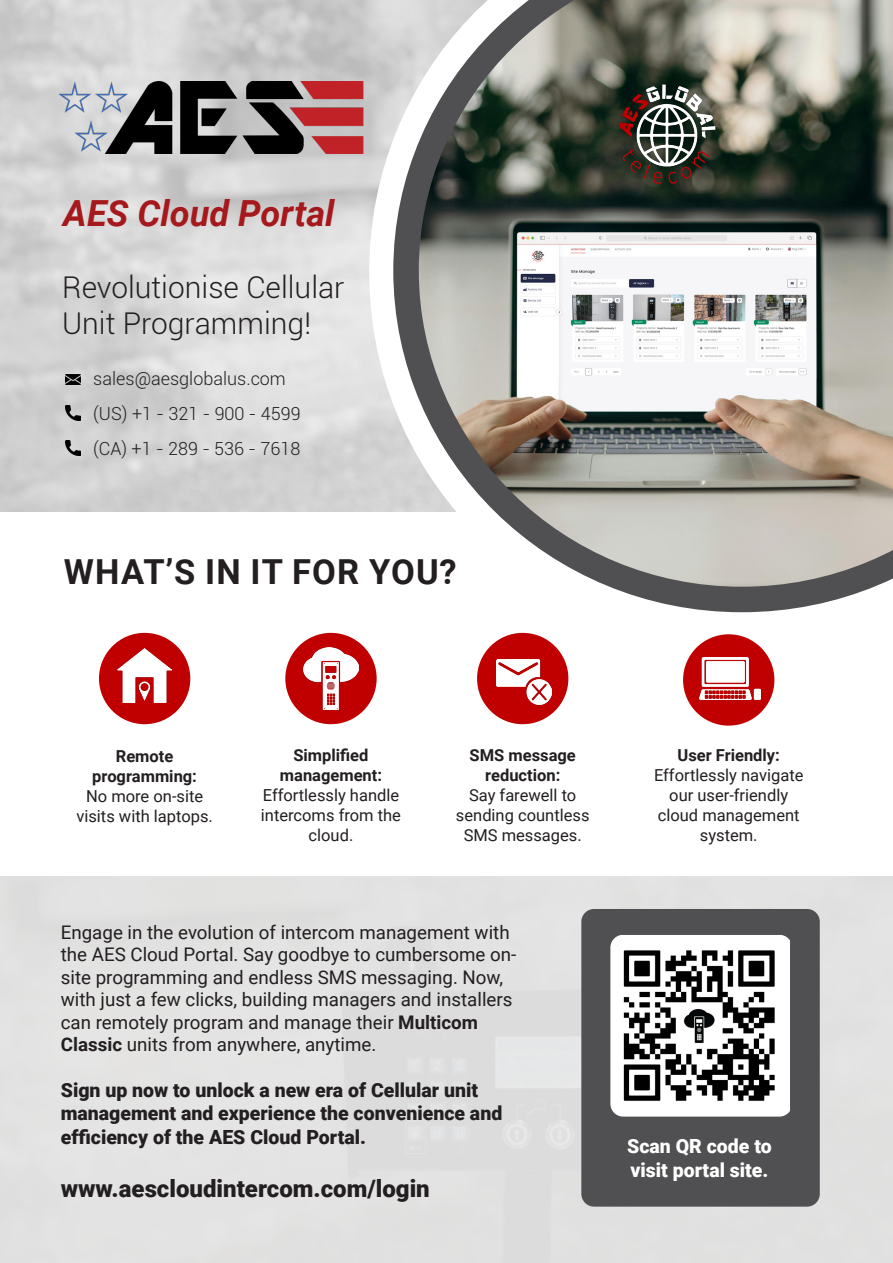
<style>
.page{position:relative;width:893px;height:1263px;background:#fff}
.page>*{position:absolute;margin:0;border:0;box-sizing:border-box;transform-origin:0 0}
.t1{font:italic 700 36px "Roboto";color:#a5181b}
.t2{font:700 34.5px "Roboto";letter-spacing:.035em;color:#231f20}
.t3{font:300 30px/36px "Roboto";color:#231f20}
.t4{font:900 24px "Roboto";color:#231f20}
.t5{font:900 19.5px/23.4px "Roboto";color:#231f20}
.t6{font:900 19.5px/23.4px "Roboto";color:#fff}
.t7{font:18.75px/22.5px "Roboto";color:#231f20}
.t8{font:300 18px "Roboto";color:#231f20}
.t9{font:16.5px/19.8px "Roboto";color:#231f20;text-align:center}
.t10{font:700 16.5px/19.8px "Roboto";color:#231f20;text-align:center}
.s1{font-weight:700}
</style>
<div class="page">
<div style="left:0;top:876px;width:893px;height:387px;background:#e2e2e2"></div>
<div style="left:99px;top:633px;width:91px;height:91px;background:#c00000;border-radius:50%"></div>
<div style="left:285px;top:633px;width:92px;height:91px;background:#c00000;border-radius:50%"></div>
<img style="left:0;top:0;width:369px;height:511px">
<svg style="left:369px;top:0;width:384px;height:613px"></svg>
<svg style="left:393px;top:0;width:500px;height:612px"></svg>
<img style="left:54px;top:81px;width:311px;height:72px">
<div style="left:477px;top:633px;width:91px;height:91px;background:#c00000;border-radius:50%"></div>
<div style="left:683px;top:634px;width:91px;height:92px;background:#c00000;border-radius:50%"></div>
<img style="left:304px;top:647px;width:55px;height:62px">
<img style="left:496px;top:659px;width:55px;height:45px">
<img style="left:699px;top:658px;width:61px;height:42px">
<img style="left:118px;top:648px;width:54px;height:54px">
<div style="left:581px;top:909px;width:239px;height:297px;background:#505052;border-radius:13px"></div>
<img style="left:610px;top:935px;width:180px;height:181px">
<img style="left:617px;top:81px;width:102px;height:107px">
<img style="left:66px;top:374px;width:15px;height:11px">
<img style="left:66px;top:406px;width:15px;height:15px">
<img style="left:66px;top:440px;width:15px;height:15px">
<p class="t1" style="left:63px;top:188px;width:273px">AES Cloud Portal</p>
<p class="t3" style="left:62px;top:268px;width:284px">Revolutionise Cellular<br>Unit Programming!</p>
<p class="t8" style="left:93px;top:366px;width:194px">sales@aesglobalus.com</p>
<p class="t8" style="left:93px;top:401px;width:209px">(US) +1 - 321 - 900 - 4599</p>
<p class="t8" style="left:93px;top:436px;width:209px">(CA) +1 - 289 - 536 - 7618</p>
<p class="t2" style="left:64px;top:547px;width:394px">WHAT’S IN IT FOR YOU?</p>
<p class="t10" style="left:92px;top:746px;width:106px">Remote programming:</p>
<p class="t9" style="left:76px;top:786px;width:138px">No more on-site visits with laptops.</p>
<p class="t9" style="left:261px;top:745px;width:142px"><span class="s1">Simplified management:<br></span>Effortlessly handle intercoms from the cloud.</p>
<p class="t9" style="left:456px;top:745px;width:135px"><span class="s1">SMS message reduction:<br></span>Say farewell to sending countless<br>SMS messages.</p>
<p class="t9" style="left:654px;top:745px;width:151px"><span class="s1">User Friendly:<br></span>Effortlessly navigate our user-friendly cloud management system.</p>
<p class="t7" style="left:61px;top:920px;width:457px">Engage in the evolution of intercom management with the AES Cloud Portal. Say goodbye to cumbersome on&shy;site programming and endless SMS messaging. Now, with just a few clicks, building managers and installers can remotely program and manage their <span class="s1">Multicom Classic</span> units from anywhere, anytime.</p>
<p class="t5" style="left:61px;top:1077px;width:443px">Sign up now to unlock a new era of Cellular unit management and experience the convenience and efficiency of the AES Cloud Portal.</p>
<p class="t4" style="left:61px;top:1172px;width:371px">www.aescloudintercom.com/login</p>
<p class="t6" style="left:627px;top:1134px;width:146px">Scan QR code to visit portal site.</p>
</div>
